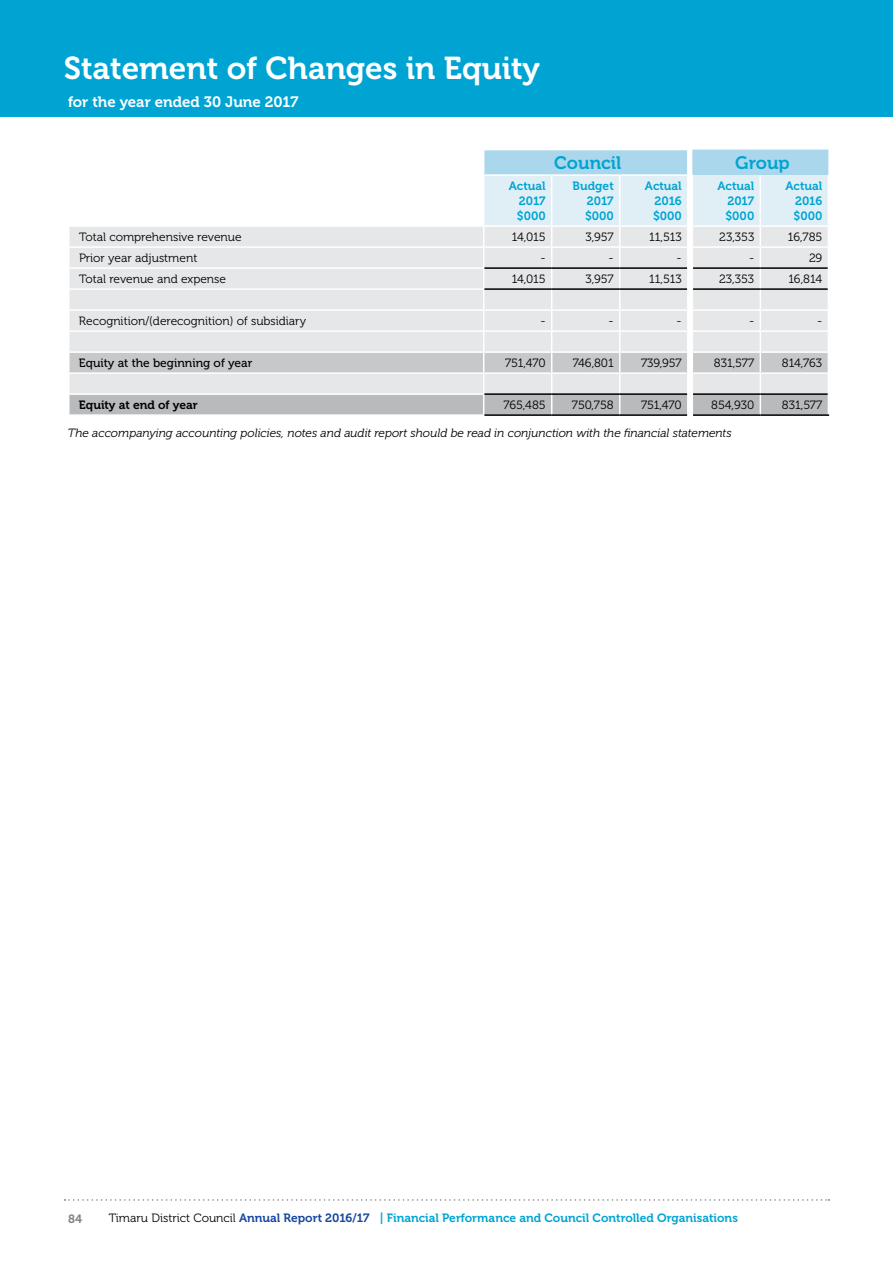
<style>
.page{position:relative;width:893px;height:1263px;background:#fff}
.page>*{position:absolute;margin:0;border:0;box-sizing:border-box;transform-origin:0 0}
.t1{font:31.5px "Museo 700";color:#fff}
.t2{font:18px "Museo 700";color:#00a4d3}
.t3{font:15px "Museo 700";color:#fff}
.t4{font:12px "Museo 300";color:#000}
.t5{font:12px/15px "Museo 700";color:#00a4d3;text-align:justify}
.t6{font:italic 12px "Museo 300";color:#000}
.t7{font:12px "Museo 500";color:#000}
.t8{font:12px "Museo 700";color:#000}
.t9{font:12px "Museo 700";color:#808285}
.s1{font-family:"Museo 300";color:#000}
.s2{color:#17479e}
</style>
<div class="page">
<div style="left:0;top:0;width:893px;height:117px;background:#00a4d3"></div>
<svg style="left:65px;top:1199px;width:764px;height:2px"></svg>
<svg style="left:69px;top:149px;width:760px;height:267px"></svg>
<hr style="left:692px;top:372px;width:68px;height:2px;background:#fff">
<hr style="left:760px;top:372px;width:69px;height:2px;background:#fff">
<hr style="left:484px;top:246px;width:68px;height:2px;background:#fff">
<hr style="left:552px;top:246px;width:68px;height:2px;background:#fff">
<hr style="left:620px;top:246px;width:68px;height:2px;background:#fff">
<hr style="left:692px;top:246px;width:68px;height:2px;background:#fff">
<hr style="left:760px;top:246px;width:69px;height:2px;background:#fff">
<h1 class="t1" style="left:64px;top:50px;width:478px">Statement of Changes in Equity</h1>
<p class="t3" style="left:68px;top:94px;width:232px">for the year ended 30 June 2017</p>
<h2 class="t2" style="left:554px;top:153px;width:69px">Council</h2>
<h2 class="t2" style="left:735px;top:153px;width:56px">Group</h2>
<p class="t5" style="left:517px;top:179px;width:30px;text-indent:-8px">Actual 2017 $000</p>
<p class="t5" style="left:585px;top:179px;width:30px;text-indent:-12px">Budget 2017 $000</p>
<p class="t5" style="left:653px;top:179px;width:30px;text-indent:-8px">Actual 2016 $000</p>
<p class="t5" style="left:726px;top:179px;width:30px;text-indent:-8px">Actual 2017 $000</p>
<p class="t5" style="left:794px;top:179px;width:30px;text-indent:-8px">Actual 2016 $000</p>
<p class="t4" style="left:79px;top:230px;width:164px">Total comprehensive revenue</p>
<p class="t4" style="left:512px;top:230px;width:35px">14,015</p>
<p class="t4" style="left:585px;top:230px;width:30px">3,957</p>
<p class="t4" style="left:649px;top:230px;width:34px">11,513</p>
<p class="t4" style="left:719px;top:230px;width:37px">23,353</p>
<p class="t4" style="left:788px;top:230px;width:36px">16,785</p>
<p class="t4" style="left:79px;top:251px;width:120px">Prior year adjustment</p>
<p class="t4" style="left:540px;top:251px;width:7px">-</p>
<p class="t4" style="left:609px;top:251px;width:7px">-</p>
<p class="t4" style="left:677px;top:251px;width:7px">-</p>
<p class="t4" style="left:749px;top:251px;width:7px">-</p>
<p class="t4" style="left:809px;top:251px;width:15px">29</p>
<p class="t4" style="left:79px;top:272px;width:149px">Total revenue and expense</p>
<p class="t4" style="left:512px;top:272px;width:35px">14,015</p>
<p class="t4" style="left:585px;top:272px;width:30px">3,957</p>
<p class="t4" style="left:649px;top:272px;width:34px">11,513</p>
<p class="t4" style="left:719px;top:272px;width:37px">23,353</p>
<p class="t4" style="left:788px;top:272px;width:35px">16,814</p>
<p class="t4" style="left:79px;top:314px;width:229px">Recognition/(derecognition) of subsidiary</p>
<p class="t4" style="left:540px;top:314px;width:7px">-</p>
<p class="t4" style="left:608px;top:314px;width:7px">-</p>
<p class="t4" style="left:677px;top:314px;width:7px">-</p>
<p class="t4" style="left:749px;top:314px;width:7px">-</p>
<p class="t4" style="left:817px;top:314px;width:7px">-</p>
<p class="t7" style="left:79px;top:356px;width:175px">Equity at the beginning of year</p>
<p class="t4" style="left:505px;top:356px;width:42px">751,470</p>
<p class="t4" style="left:573px;top:356px;width:42px">746,801</p>
<p class="t4" style="left:641px;top:356px;width:42px">739,957</p>
<p class="t4" style="left:714px;top:356px;width:42px">831,577</p>
<p class="t4" style="left:782px;top:356px;width:42px">814,763</p>
<p class="t8" style="left:79px;top:398px;width:120px">Equity at end of year</p>
<p class="t4" style="left:503px;top:398px;width:44px">765,485</p>
<p class="t4" style="left:572px;top:398px;width:43px">750,758</p>
<p class="t4" style="left:641px;top:398px;width:42px">751,470</p>
<p class="t4" style="left:711px;top:398px;width:45px">854,930</p>
<p class="t4" style="left:782px;top:398px;width:42px">831,577</p>
<p class="t6" style="left:68px;top:426px;width:665px">The accompanying accounting policies, notes and audit report should be read in conjunction with the financial statements</p>
<p class="t9" style="left:68px;top:1212px;width:16px">84</p>
<p class="t5" style="left:109px;top:1210px;width:630px"><span class="s1">Timaru District Council</span> <span class="s2">Annual Report 2016/17</span> | Financial Performance and Council Controlled Organisations</p>
</div>
